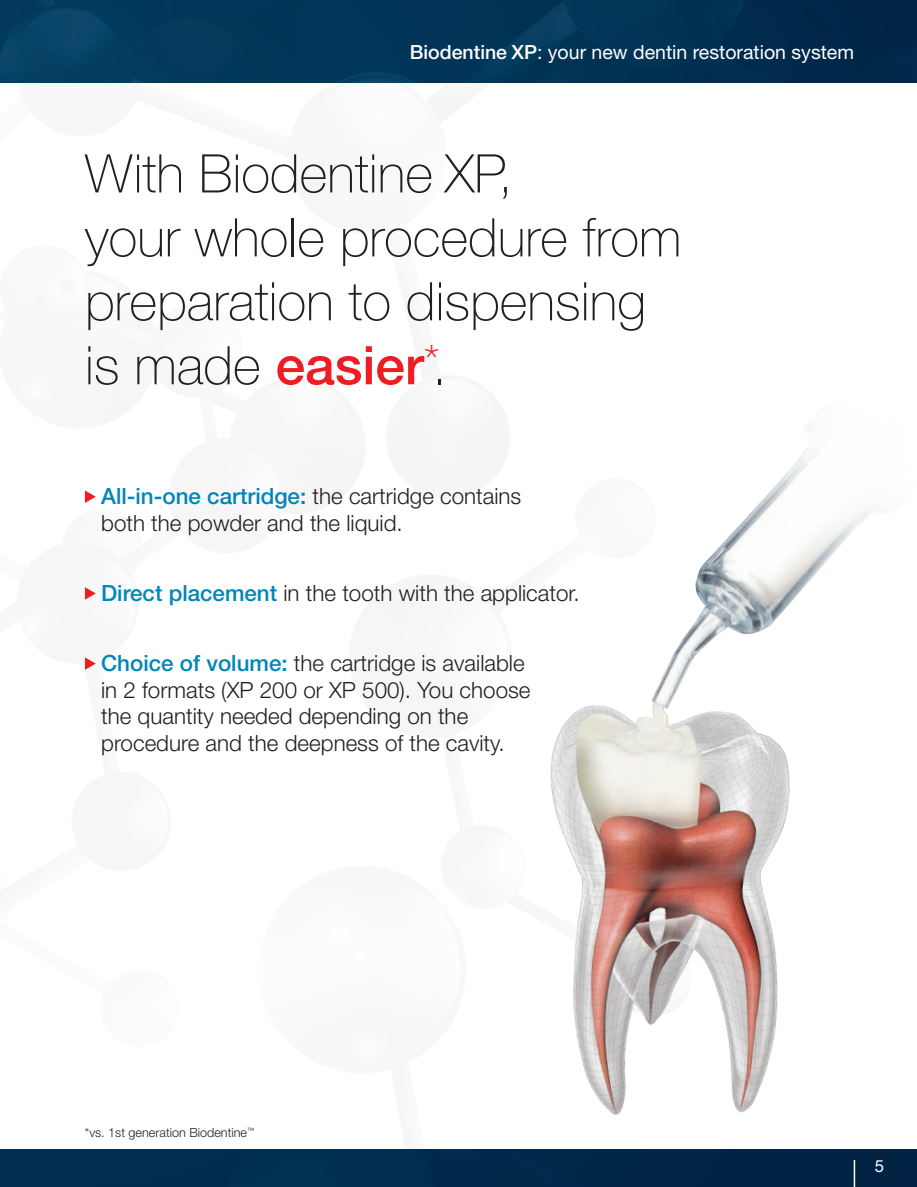
<style>
.page{position:relative;width:917px;height:1187px;background:#fff}
.page>*{position:absolute;margin:0;border:0;box-sizing:border-box;transform-origin:0 0}
.Titre{font:100 53.25px/63.9px "Helvetica Neue LT Std";color:#231f20}
.t1{font:300 22.35px/26.5px "Helvetica Neue LT Std";color:#231f20}
.Titre-2{font:19.5px "Helvetica Neue LT Std";color:#fff}
.Titre-3{font:16.8px "Helvetica Neue LT Std";color:#fff}
.t2{font:300 12.6px "Helvetica Neue LT Std";color:#231f20}
.s1{font-weight:500}
.s2{font-weight:500;color:#ee1d23}
.s3{font-size:45px;color:#ee1d23}
.s4{font-weight:500;color:#0086b8}
</style>
<div class="page">
<img style="left:0;top:0;width:916px;height:1186px">
<img style="left:213px;top:268px;width:703px;height:918px">
<svg style="left:85px;top:490px;width:11px;height:13px"></svg>
<svg style="left:85px;top:587px;width:11px;height:12px"></svg>
<svg style="left:85px;top:657px;width:11px;height:12px"></svg>
<svg style="left:853px;top:1159px;width:1px;height:27px"></svg>
<p class="Titre-2" style="left:410px;top:40px;width:445px"><span class="s1">Biodentine XP</span>: your new dentin restoration system</p>
<p class="Titre" style="left:85px;top:141px;width:597px">With Biodentine XP,<br>your whole procedure from preparation to dispensing is made <span class="s2">easier</span><span class="s3">*</span>.</p>
<p class="t1" style="left:101px;top:482px;width:421px"><span class="s4">All-in-one cartridge:</span> the cartridge contains both the powder and the liquid.</p>
<p class="t1" style="left:101px;top:579px;width:480px"><span class="s4">Direct placement</span> in the tooth with the applicator.</p>
<p class="t1" style="left:101px;top:649px;width:430px"><span class="s4">Choice of volume:</span> the cartridge is available in 2 formats (XP 200 or XP 500). You choose the quantity needed depending on the procedure and the deepness of the cavity.</p>
<p class="t2" style="left:85px;top:1124px;width:171px">*vs. 1st generation Biodentine<sup>™</sup></p>
<p class="Titre-3" style="left:875px;top:1155px;width:11px">5</p>
</div>
